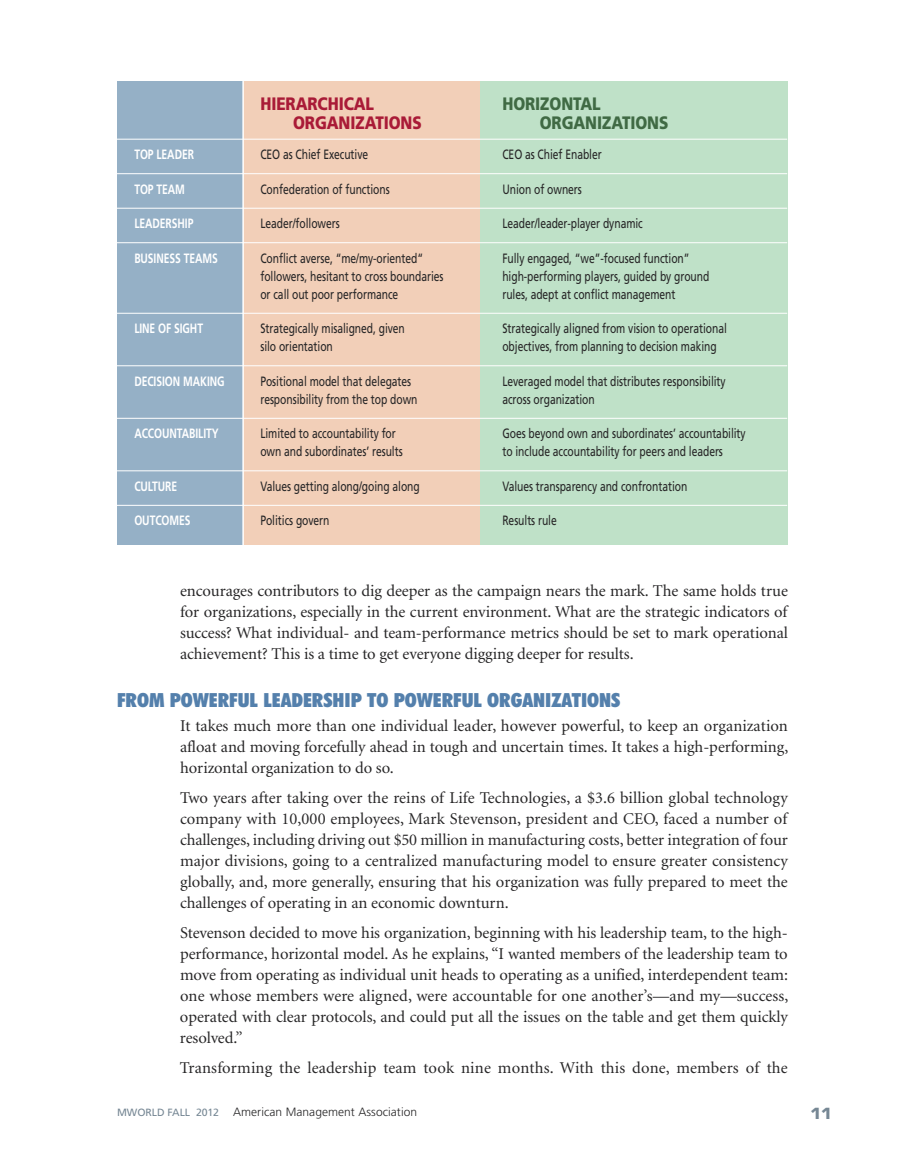
<style>
.page{position:relative;width:905px;height:1175px;background:#fff}
.page>*{position:absolute;margin:0;border:0;box-sizing:border-box;transform-origin:0 0}
.t1{font:900 condensed 19.5px "Futura BT";color:#5480ac;scale:1.08 1}
.t2{font:900 18px "Frutiger";letter-spacing:-.005em;color:#a91b37;scale:.85 1}
.t3{font:900 18px "Frutiger";letter-spacing:-.005em;color:#406a44;scale:.85 1}
.t4{font:16.5px/21px "Minion";letter-spacing:-.005em;color:#272627;text-align:justify}
.t5{font:700 15px "Eurostile";color:#768794}
.t6{font:13.5px "Frutiger";letter-spacing:-.005em;color:#272627;scale:.76 1}
.t7{font:700 13.5px "Frutiger";letter-spacing:-.005em;color:#fff;scale:.76 1}
.t8{font:300 12px "Frutiger";letter-spacing:.005em;color:#272627}
.s1{font-weight:400;font-size:10.5px;color:#768794}
</style>
<div class="page">
<div style="left:117px;top:81px;width:127px;height:463px;background:#95b0c6"></div>
<div style="left:243px;top:81px;width:259px;height:463px;background:#f2cfb8"></div>
<div style="left:480px;top:81px;width:308px;height:463px;background:#bfe1c8"></div>
<hr style="left:116px;top:139px;width:671px;height:1px;background:#fff">
<hr style="left:116px;top:173px;width:671px;height:1px;background:#fff">
<hr style="left:116px;top:208px;width:671px;height:1px;background:#fff">
<hr style="left:116px;top:242px;width:671px;height:1px;background:#fff">
<hr style="left:116px;top:313px;width:671px;height:1px;background:#fff">
<hr style="left:116px;top:365px;width:671px;height:1px;background:#fff">
<hr style="left:116px;top:418px;width:671px;height:1px;background:#fff">
<hr style="left:116px;top:470px;width:671px;height:1px;background:#fff">
<hr style="left:116px;top:505px;width:671px;height:1px;background:#fff">
<hr style="left:242px;top:81px;width:2px;height:486px;background:#fff">
<p class="t2" style="left:260px;top:96px;width:135px">HIERARCHICAL</p>
<p class="t3" style="left:502px;top:96px;width:117px">HORIZONTAL</p>
<p class="t2" style="left:293px;top:115px;width:153px">ORGANIZATIONS</p>
<p class="t3" style="left:539px;top:115px;width:153px">ORGANIZATIONS</p>
<p class="t7" style="left:134px;top:149px;width:80px">TOP LEADER</p>
<p class="t6" style="left:260px;top:149px;width:143px">CEO as Chief Executive</p>
<p class="t6" style="left:502px;top:149px;width:132px">CEO as Chief Enabler</p>
<p class="t7" style="left:134px;top:183px;width:68px">TOP TEAM</p>
<p class="t6" style="left:260px;top:183px;width:172px">Confederation of functions</p>
<p class="t6" style="left:502px;top:183px;width:106px">Union of owners</p>
<p class="t7" style="left:134px;top:218px;width:79px">LEADERSHIP</p>
<p class="t6" style="left:260px;top:218px;width:106px">Leader/followers</p>
<p class="t6" style="left:502px;top:218px;width:186px">Leader/leader-player dynamic</p>
<p class="t7" style="left:134px;top:252px;width:111px">BUSINESS TEAMS</p>
<p class="t6" style="left:260px;top:252px;width:216px">Conflict averse, “me/my-oriented“</p>
<p class="t6" style="left:502px;top:252px;width:248px">Fully engaged, “we”-focused function”</p>
<p class="t6" style="left:260px;top:270px;width:242px">followers, hesitant to cross boundaries</p>
<p class="t6" style="left:502px;top:270px;width:274px">high-performing players, guided by ground</p>
<p class="t6" style="left:260px;top:288px;width:183px">or call out poor performance</p>
<p class="t6" style="left:502px;top:288px;width:229px">rules, adept at conflict management</p>
<p class="t7" style="left:134px;top:323px;width:92px">LINE OF SIGHT</p>
<p class="t6" style="left:260px;top:323px;width:192px">Strategically misaligned, given</p>
<p class="t6" style="left:502px;top:323px;width:297px">Strategically aligned from vision to operational</p>
<p class="t6" style="left:260px;top:341px;width:97px">silo orientation</p>
<p class="t6" style="left:502px;top:341px;width:283px">objectives, from planning to decision making</p>
<p class="t7" style="left:134px;top:375px;width:120px">DECISION MAKING</p>
<p class="t6" style="left:260px;top:375px;width:200px">Positional model that delegates</p>
<p class="t6" style="left:502px;top:375px;width:295px">Leveraged model that distributes responsibility</p>
<p class="t6" style="left:260px;top:393px;width:208px">responsibility from the top down</p>
<p class="t6" style="left:502px;top:393px;width:123px">across organization</p>
<p class="t7" style="left:134px;top:428px;width:113px">ACCOUNTABILITY</p>
<p class="t6" style="left:260px;top:428px;width:180px">Limited to accountability for</p>
<p class="t6" style="left:502px;top:428px;width:322px">Goes beyond own and subordinates’ accountability</p>
<p class="t6" style="left:260px;top:446px;width:189px">own and subordinates’ results</p>
<p class="t6" style="left:502px;top:446px;width:292px">to include accountability for peers and leaders</p>
<p class="t7" style="left:134px;top:480px;width:58px">CULTURE</p>
<p class="t6" style="left:260px;top:480px;width:211px">Values getting along/going along</p>
<p class="t6" style="left:502px;top:480px;width:245px">Values transparency and confrontation</p>
<p class="t7" style="left:134px;top:515px;width:76px">OUTCOMES</p>
<p class="t6" style="left:260px;top:515px;width:92px">Politics govern</p>
<p class="t6" style="left:502px;top:515px;width:73px">Results rule</p>
<p class="t4" style="left:180px;top:581px;width:609px">encourages contributors to dig deeper as the campaign nears the mark. The same holds true for organizations, especially in the current environment. What are the strategic indicators of success? What individual- and team-performance metrics should be set to mark operational achievement? This is a time to get everyone digging deeper for results.</p>
<p class="t1" style="left:117px;top:691px;width:467px">FROM POWERFUL LEADERSHIP TO POWERFUL ORGANIZATIONS</p>
<p class="t4" style="left:180px;top:716px;width:609px">It takes much more than one individual leader, however powerful, to keep an organization afloat and moving forcefully ahead in tough and uncertain times. It takes a high-performing, horizontal organization to do so.</p>
<p class="t4" style="left:180px;top:788px;width:609px">Two years after taking over the reins of Life Technologies, a $3.6 billion global technology company with 10,000 employees, Mark Stevenson, president and CEO, faced a number of challenges, including driving out $50 million in manufacturing costs, better integration of four major divisions, going to a centralized manufacturing model to ensure greater consistency globally, and, more generally, ensuring that his organization was fully prepared to meet the challenges of operating in an economic downturn.</p>
<p class="t4" style="left:180px;top:923px;width:610px">Stevenson decided to move his organization, beginning with his leadership team, to the high&shy;performance, horizontal model. As he explains, “I wanted members of the leadership team to move from operating as individual unit heads to operating as a unified, interdependent team: one whose members were aligned, were accountable for one another’s—and my—success, operated with clear protocols, and could put all the issues on the table and get them quickly resolved.”</p>
<p class="t4" style="left:180px;top:1058px;width:609px">Transforming the leadership team took nine months. With this done, members of the</p>
<p class="t8" style="left:117px;top:1107px;width:301px"><span class="s1">MWORLD FALL 2012</span> American Management Association</p>
<p class="t5" style="left:810px;top:1107px;width:23px">11</p>
</div>
